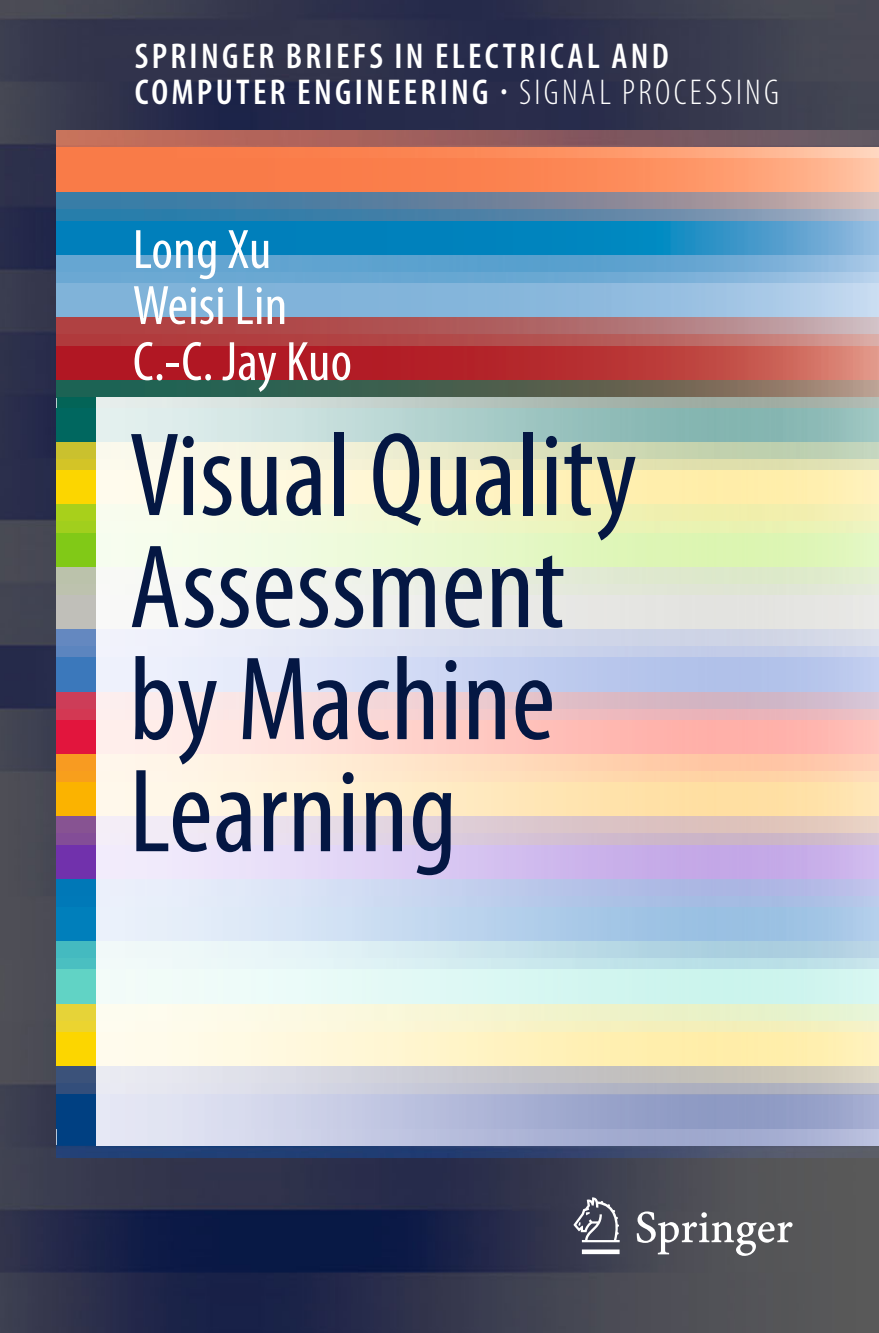
<style>
.page{position:relative;width:879px;height:1333px;background:#fff}
.page>*{position:absolute;margin:0;border:0;box-sizing:border-box;transform-origin:0 0}
.t1{font:condensed 120px/112px "Vxxtwr Jnbsyv Lqrkqw Rwsxkc Cxrnvq Ryrjdj Myriad Pro";letter-spacing:.005em;color:#041743}
.t2{font:80px "Yhtqgf Hnpvrm Gmwwts Fcqfcs Gjgrpv Hxwxnf Springnew";color:#fff}
.t3{font:condensed 56px/56px "Vxxtwr Jnbsyv Lqrkqw Rwsxkc Cxrnvq Ryrjdj Myriad Pro";letter-spacing:.005em;color:#fff}
.t4{font:600 condensed 36px/36px "Sxdynm Rrqnhr Yfxmys Ktyvky Fgbtsg Ndftvk Myriad Pro";letter-spacing:.09em;color:#fff}
.s1{font-family:"Htnxqr Gcbhfj Gxlkhm Cvnmbt Nwybnf Ghybmy Myriad Pro";font-weight:300}
</style>
<div class="page">
<img style="left:0;top:0;width:879px;height:1332px">
<img style="left:57px;top:1145px;width:822px;height:12px">
<img style="left:57px;top:1128px;width:39px;height:17px">
<img style="left:57px;top:130px;width:822px;height:278px">
<img style="left:57px;top:221px;width:822px;height:1px">
<img style="left:57px;top:408px;width:39px;height:720px">
<img style="left:57px;top:658px;width:39px;height:1px">
<img style="left:57px;top:896px;width:39px;height:1px">
<img style="left:57px;top:1094px;width:39px;height:1px">
<img style="left:96px;top:397px;width:783px;height:748px">
<img style="left:96px;top:658px;width:783px;height:1px">
<img style="left:96px;top:896px;width:783px;height:1px">
<img style="left:96px;top:1094px;width:783px;height:1px">
<svg style="left:501px;top:89px;width:5px;height:5px"></svg>
<p class="t4" style="left:135px;top:41px;width:646px">SPRINGER BRIEFS IN ELECTRICAL AND<br>COMPUTER ENGINEERING <span class="s1">SIGNAL PROCESSING</span></p>
<h3 class="t3" style="left:133px;top:226px;width:221px">Long Xu<br>Weisi Lin<br>C.-C. Jay Kuo</h3>
<h1 class="t1" style="left:129px;top:430px;width:509px">Visual Quality<br>Assessment by Machine<br>Learning</h1>
<h2 class="t2" style="left:581px;top:1197px;width:214px">123</h2>
</div>
